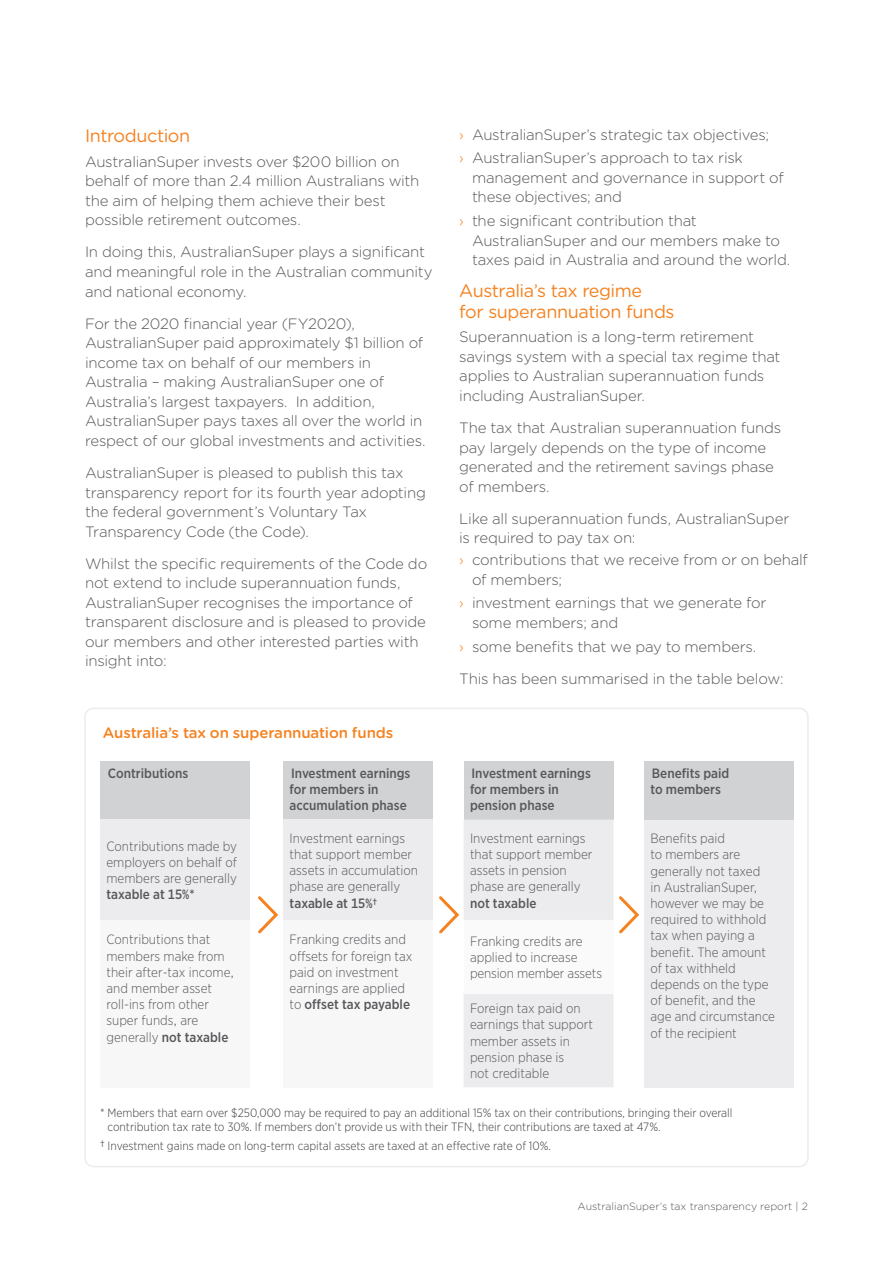
<style>
.page{position:relative;width:893px;height:1263px;background:#fff}
.page>*{position:absolute;margin:0;border:0;box-sizing:border-box;transform-origin:0 0}
.Heading_1{font:18px/21px "Gotham Rounded";letter-spacing:-.025em;color:#f58220}
.Body_Copy_-_Before_b{font:18px "Gotham Rounded";letter-spacing:-.02em;color:#f58220}
.Body_Copy{font:300 15px/19.5px "Gotham Rounded";letter-spacing:-.015em;color:#57585a}
.Heading_2{font:500 15px "Gotham Rounded";letter-spacing:-.01em;color:#f58220}
.Table_-_Body{font:300 13.5px/16.2px "Gotham Narrow";color:#57585a}
.Table_-_Heading{font:500 13.5px/16.2px "Gotham Narrow";color:#57585a}
.Terms{font:300 12px/14.4px "Gotham Narrow";color:#3e3e3f}
.t1{font:300 10.5px "Gotham Rounded";color:#57585a}
.s1{font-weight:500}
.s2{color:#f58220}
.s3{font-weight:400;font-size:13.5px;color:#57585a}
</style>
<div class="page">
<div style="left:84px;top:708px;width:725px;height:459px;border:2px solid #ececee;border-radius:9px"></div>
<div style="left:100px;top:761px;width:150px;height:59px;background:#d1d2d4"></div>
<div style="left:100px;top:820px;width:150px;height:100px;background:#ececee"></div>
<div style="left:100px;top:920px;width:150px;height:167px;background:#f7f7f8"></div>
<div style="left:283px;top:761px;width:150px;height:59px;background:#d1d2d4"></div>
<div style="left:283px;top:820px;width:150px;height:100px;background:#ececee"></div>
<div style="left:283px;top:920px;width:150px;height:167px;background:#f7f7f8"></div>
<div style="left:464px;top:761px;width:149px;height:59px;background:#d1d2d4"></div>
<div style="left:644px;top:761px;width:150px;height:59px;background:#d1d2d4"></div>
<div style="left:644px;top:820px;width:150px;height:267px;background:#ececee"></div>
<svg style="left:258px;top:896px;width:21px;height:38px"></svg>
<svg style="left:439px;top:820px;width:201px;height:267px"></svg>
<p class="Body_Copy_-_Before_b" style="left:85px;top:123px;width:107px">Introduction</p>
<p class="Body_Copy" style="left:85px;top:151px;width:336px">AustralianSuper invests over $200 billion on behalf of more than 2.4 million Australians with the aim of helping them achieve their best possible retirement outcomes.</p>
<p class="Body_Copy" style="left:85px;top:242px;width:349px">In doing this, AustralianSuper plays a significant and meaningful role in the Australian community and national economy.</p>
<p class="Body_Copy" style="left:85px;top:313px;width:342px">For the 2020 financial year (FY2020), AustralianSuper paid approximately $1 billion of income tax on behalf of our members in Australia – making AustralianSuper one of Australia’s largest taxpayers. In addition, AustralianSuper pays taxes all over the world in respect of our global investments and activities.</p>
<p class="Body_Copy" style="left:85px;top:462px;width:342px">AustralianSuper is pleased to publish this tax transparency report for its fourth year adopting the federal government’s Voluntary Tax Transparency Code (the Code).</p>
<p class="Body_Copy" style="left:85px;top:553px;width:344px">Whilst the specific requirements of the Code do not extend to include superannuation funds, AustralianSuper recognises the importance of transparent disclosure and is pleased to provide our members and other interested parties with insight into:</p>
<p class="Heading_2" style="left:103px;top:722px;width:292px">Australia’s tax on superannuation funds</p>
<p class="Table_-_Heading" style="left:108px;top:765px;width:82px">Contributions</p>
<p class="Table_-_Body" style="left:106px;top:838px;width:132px;text-align:justify">Contributions made by employers on behalf of members are generally <span class="s1">taxable at 15%*</span></p>
<p class="Table_-_Body" style="left:106px;top:931px;width:129px">Contributions that members make from their after-tax income, and member asset roll-ins from other super funds, are generally <span class="s1">not taxable</span></p>
<p class="Table_-_Heading" style="left:290px;top:765px;width:122px">Investment earnings for members in accumulation phase</p>
<p class="Table_-_Body" style="left:290px;top:829px;width:130px">Investment earnings that support member assets in accumulation phase are generally <span class="s1">taxable at 15%†</span></p>
<p class="Table_-_Body" style="left:290px;top:931px;width:124px">Franking credits and offsets for foreign tax paid on investment earnings are applied to <span class="s1">offset tax payable</span></p>
<p class="Body_Copy" style="left:459px;top:124px;width:311px"><span class="s2">›</span> AustralianSuper’s strategic tax objectives;</p>
<p class="Body_Copy" style="left:472px;top:148px;width:313px;text-indent:-13px"><span class="s2">›</span> AustralianSuper’s approach to tax risk management and governance in support of these objectives; and</p>
<p class="Body_Copy" style="left:472px;top:210px;width:320px;text-indent:-13px"><span class="s2">›</span> the significant contribution that<br>AustralianSuper and our members make to taxes paid in Australia and around the world.</p>
<p class="Heading_1" style="left:459px;top:279px;width:217px">Australia’s tax regime<br>for superannuation funds</p>
<p class="Body_Copy" style="left:459px;top:327px;width:323px">Superannuation is a long-term retirement savings system with a special tax regime that applies to Australian superannuation funds including AustralianSuper.</p>
<p class="Body_Copy" style="left:459px;top:417px;width:324px">The tax that Australian superannuation funds pay largely depends on the type of income generated and the retirement savings phase of members.</p>
<p class="Body_Copy" style="left:459px;top:508px;width:332px">Like all superannuation funds, AustralianSuper is required to pay tax on:</p>
<p class="Body_Copy" style="left:472px;top:549px;width:337px;text-indent:-13px"><span class="s2">›</span> contributions that we receive from or on behalf of members;</p>
<p class="Body_Copy" style="left:472px;top:592px;width:296px;text-indent:-13px"><span class="s2">›</span> investment earnings that we generate for some members; and</p>
<p class="Body_Copy" style="left:459px;top:636px;width:299px"><span class="s2">›</span> some benefits that we pay to members.</p>
<p class="Body_Copy" style="left:459px;top:668px;width:326px">This has been summarised in the table below:</p>
<p class="Table_-_Heading" style="left:470px;top:765px;width:122px">Investment earnings for members in pension phase</p>
<p class="Table_-_Body" style="left:470px;top:829px;width:124px">Investment earnings that support member assets in pension phase are generally <span class="s1">not taxable</span></p>
<p class="Table_-_Body" style="left:470px;top:932px;width:134px">Franking credits are applied to increase pension member assets</p>
<p class="Table_-_Body" style="left:470px;top:1000px;width:125px">Foreign tax paid on earnings that support member assets in pension phase is<br>not creditable</p>
<p class="Table_-_Heading" style="left:650px;top:765px;width:81px">Benefits paid to members</p>
<p class="Table_-_Body" style="left:650px;top:830px;width:126px">Benefits paid<br>to members are generally not taxed<br>in AustralianSuper, however we may be required to withhold tax when paying a benefit. The amount of tax withheld depends on the type of benefit, and the age and circumstance of the recipient</p>
<p class="Terms" style="left:107px;top:1105px;width:626px;text-indent:-7px">* Members that earn over $250,000 may be required to pay an additional 15% tax on their contributions, bringing their overall contribution tax rate to 30%. If members don’t provide us with their TFN, their contributions are taxed at 47%.</p>
<p class="Terms" style="left:100px;top:1138px;width:452px"><span class="s3">†</span> Investment gains made on long-term capital assets are taxed at an effective rate of 10%.</p>
<p class="t1" style="left:577px;top:1200px;width:232px">AustralianSuper’s tax transparency report | 2</p>
</div>
